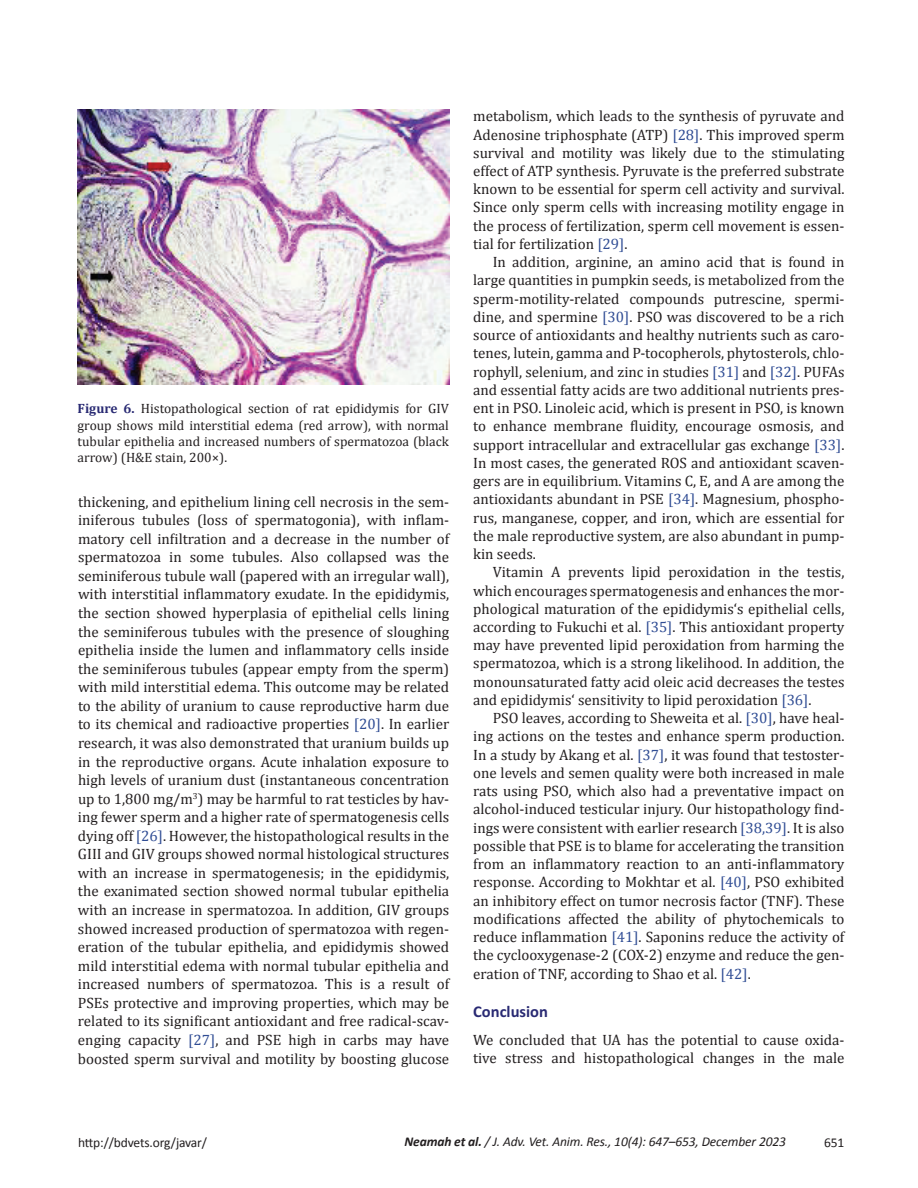
<style>
.page{position:relative;width:918px;height:1188px;background:#fff}
.page>*{position:absolute;margin:0;border:0;box-sizing:border-box;transform-origin:0 0}
.t1{font:700 16.5px "Calibri";color:#292a73}
.t2{font:15px/18.3px "Cambria";color:#231f20;text-align:justify}
.t3{font:13.5px/16.2px "Cambria";color:#231f20;text-align:justify}
.t4{font:italic 13.5px "Calibri";letter-spacing:-.01em;color:#231f20}
.t5{font:13.5px "Calibri";letter-spacing:-.01em;color:#231f20}
.s1{font-weight:700;color:#292a73}
.s2{color:#304d94}
.s3{font-weight:700}
</style>
<div class="page">
<img style="left:78px;top:110px;width:371px;height:275px">
<p class="t3" style="left:78px;top:401px;width:373px"><span class="s1">Figure 6.</span> Histopathological section of rat epididymis for GIV group shows mild interstitial edema (red arrow), with normal tubular epithelia and increased numbers of spermatozoa (black arrow) (H&amp;E stain, 200×).</p>
<p class="t2" style="left:78px;top:492px;width:373px">thickening, and epithelium lining cell necrosis in the sem&shy;iniferous tubules (loss of spermatogonia), with inflam&shy;matory cell infiltration and a decrease in the number of spermatozoa in some tubules. Also collapsed was the seminiferous tubule wall (papered with an irregular wall), with interstitial inflammatory exudate. In the epididymis, the section showed hyperplasia of epithelial cells lining the seminiferous tubules with the presence of sloughing epithelia inside the lumen and inflammatory cells inside the seminiferous tubules (appear empty from the sperm) with mild interstitial edema. This outcome may be related to the ability of uranium to cause reproductive harm due to its chemical and radioactive properties <span class="s2">[20]</span>. In earlier research, it was also demonstrated that uranium builds up in the reproductive organs. Acute inhalation exposure to high levels of uranium dust (instantaneous concentration up to 1,800 mg/m<sup>3</sup>) may be harmful to rat testicles by hav&shy;ing fewer sperm and a higher rate of spermatogenesis cells dying off <span class="s2">[26]</span>. However, the histopathological results in the GIII and GIV groups showed normal histological structures with an increase in spermatogenesis; in the epididymis, the exanimated section showed normal tubular epithelia with an increase in spermatozoa. In addition, GIV groups showed increased production of spermatozoa with regen&shy;eration of the tubular epithelia, and epididymis showed mild interstitial edema with normal tubular epithelia and increased numbers of spermatozoa. This is a result of PSEs protective and improving properties, which may be related to its significant antioxidant and free radical-scav&shy;enging capacity <span class="s2">[27]</span>, and PSE high in carbs may have boosted sperm survival and motility by boosting glucose</p>
<p class="t2" style="left:473px;top:107px;width:373px">metabolism, which leads to the synthesis of pyruvate and Adenosine triphosphate (ATP) <span class="s2">[28]</span>. This improved sperm survival and motility was likely due to the stimulating effect of ATP synthesis. Pyruvate is the preferred substrate known to be essential for sperm cell activity and survival.<br>Since only sperm cells with increasing motility engage in the process of fertilization, sperm cell movement is essen&shy;tial for fertilization <span class="s2">[29]</span>.</p>
<p class="t2" style="left:473px;top:253px;width:373px;text-indent:20px">In addition, arginine, an amino acid that is found in large quantities in pumpkin seeds, is metabolized from the sperm-motility-related compounds putrescine, spermi&shy;dine, and spermine <span class="s2">[30]</span>. PSO was discovered to be a rich source of antioxidants and healthy nutrients such as caro&shy;tenes, lutein, gamma and P-tocopherols, phytosterols, chlo&shy;rophyll, selenium, and zinc in studies <span class="s2">[31]</span> and <span class="s2">[32]</span>. PUFAs and essential fatty acids are two additional nutrients pres&shy;ent in PSO. Linoleic acid, which is present in PSO, is known to enhance membrane fluidity, encourage osmosis, and support intracellular and extracellular gas exchange <span class="s2">[33]</span>.<br>In most cases, the generated ROS and antioxidant scaven&shy;gers are in equilibrium. Vitamins C, E, and A are among the antioxidants abundant in PSE <span class="s2">[34]</span>. Magnesium, phospho&shy;rus, manganese, copper, and iron, which are essential for the male reproductive system, are also abundant in pump&shy;kin seeds.</p>
<p class="t2" style="left:473px;top:563px;width:373px;text-indent:20px">Vitamin A prevents lipid peroxidation in the testis, which encourages spermatogenesis and enhances the mor&shy;phological maturation of the epididymis‘s epithelial cells, according to Fukuchi et al. <span class="s2">[35]</span>. This antioxidant property may have prevented lipid peroxidation from harming the spermatozoa, which is a strong likelihood. In addition, the monounsaturated fatty acid oleic acid decreases the testes and epididymis‘ sensitivity to lipid peroxidation <span class="s2">[36]</span>.</p>
<p class="t2" style="left:473px;top:709px;width:373px;text-indent:20px">PSO leaves, according to Sheweita et al. <span class="s2">[30]</span>, have heal&shy;ing actions on the testes and enhance sperm production.<br>In a study by Akang et al. <span class="s2">[37]</span>, it was found that testoster&shy;one levels and semen quality were both increased in male rats using PSO, which also had a preventative impact on alcohol-induced testicular injury. Our histopathology find&shy;ings were consistent with earlier research <span class="s2">[38,39]</span>. It is also possible that PSE is to blame for accelerating the transition from an inflammatory reaction to an anti-inflammatory response. According to Mokhtar et al. <span class="s2">[40]</span>, PSO exhibited an inhibitory effect on tumor necrosis factor (TNF). These modifications affected the ability of phytochemicals to reduce inflammation <span class="s2">[41]</span>. Saponins reduce the activity of the cyclooxygenase-2 (COX-2) enzyme and reduce the gen&shy;eration of TNF, according to Shao et al. <span class="s2">[42]</span>.</p>
<p class="t1" style="left:473px;top:1001px;width:76px">Conclusion</p>
<p class="t2" style="left:473px;top:1031px;width:373px">We concluded that UA has the potential to cause oxida&shy;tive stress and histopathological changes in the male</p>
<p class="t5" style="left:78px;top:1134px;width:131px">http://bdvets.org/javar/</p>
<p class="t4" style="left:405px;top:1132px;width:383px"><span class="s3">Neamah et al.</span> / J. Adv. Vet. Anim. Res., 10(4): 647–653, December 2023</p>
<p class="t5" style="left:824px;top:1134px;width:22px">651</p>
</div>
